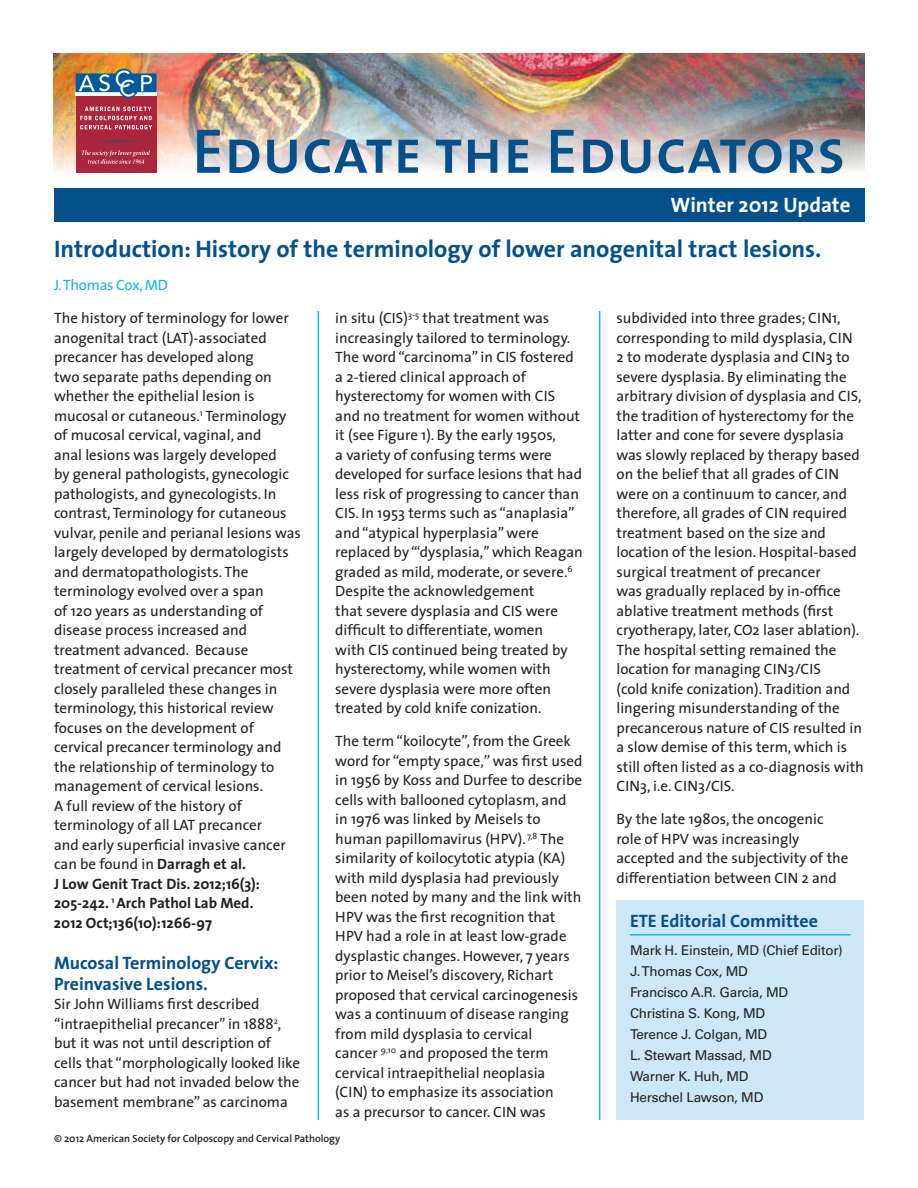
<style>
.page{position:relative;width:918px;height:1188px;background:#fff}
.page>*{position:absolute;margin:0;border:0;box-sizing:border-box;transform-origin:0 0}
.t1{font:63.6px "The Sans Semi Bold Caps";color:#03508b}
.t2{font:700 24px "The Sans";color:#03508b}
.t3{font:700 21px "The Sans";color:#fff}
.t4{font:700 18px/21px "The Sans";color:#03508b}
.t5{font:15px/19.5px "The Sans";color:#231f20}
.t6{font:15px "The Sans";letter-spacing:-.02em;color:#13b5ea}
.t7{font:13.5px/21px "Univers";letter-spacing:-.02em;color:#231f20}
.t8{font:600 10.5px "The Sans";color:#231f20}
.s1{font-weight:700}
</style>
<div class="page">
<img style="left:54px;top:54px;width:810px;height:119px">
<div style="left:54px;top:188px;width:810px;height:33px;background:#03508b"></div>
<div style="left:76px;top:96px;width:81px;height:76px;background:#aa263d"></div>
<svg style="left:80px;top:107px;width:72px;height:22px"></svg>
<svg style="left:76px;top:69px;width:81px;height:29px"></svg>
<svg style="left:81px;top:150px;width:69px;height:14px"></svg>
<svg style="left:92px;top:141px;width:50px;height:1px"></svg>
<div style="left:617px;top:901px;width:247px;height:219px;background:#cee7f8"></div>
<hr style="left:630px;top:934px;width:221px;height:1px;background:#13b5ea">
<hr style="left:318px;top:311px;width:1px;height:809px;background:#13b5ea">
<hr style="left:599px;top:311px;width:1px;height:809px;background:#13b5ea">
<h1 class="t1" style="left:192px;top:114px;width:655px">Educate the Educators</h1>
<h3 class="t3" style="left:671px;top:196px;width:181px">Winter 2012 Update</h3>
<h2 class="t2" style="left:54px;top:238px;width:769px">Introduction: History of the terminology of lower anogenital tract lesions.</h2>
<p class="t6" style="left:54px;top:279px;width:116px">J. Thomas Cox, MD</p>
<p class="t5" style="left:54px;top:310px;width:248px">The history of terminology for lower anogenital tract (LAT)-associated precancer has developed along<br>two separate paths depending on whether the epithelial lesion is mucosal or cutaneous.<sup>1</sup> Terminology of mucosal cervical, vaginal, and<br>anal lesions was largely developed<br>by general pathologists, gynecologic pathologists, and gynecologists. In contrast, Terminology for cutaneous vulvar, penile and perianal lesions was largely developed by dermatologists and dermatopathologists. The terminology evolved over a span<br>of 120 years as understanding of disease process increased and treatment advanced. Because treatment of cervical precancer most closely paralleled these changes in terminology, this historical review focuses on the development of cervical precancer terminology and the relationship of terminology to management of cervical lesions.<br>A full review of the history of terminology of all LAT precancer<br>and early superficial invasive cancer can be found in <span class="s1">Darragh et al.<br>J Low Genit Tract Dis. 2012;16(3):<br>205-242.</span> <sup>1</sup> <span class="s1">Arch Pathol Lab Med.<br>2012 Oct;136(10):1266-97</span></p>
<p class="t4" style="left:54px;top:953px;width:226px">Mucosal Terminology Cervix:<br>Preinvasive Lesions.</p>
<p class="t5" style="left:54px;top:996px;width:248px">Sir John Williams first described “intraepithelial precancer” in 1888<sup>2</sup>, but it was not until description of cells that “morphologically looked like cancer but had not invaded below the basement membrane” as carcinoma</p>
<p class="t5" style="left:335px;top:310px;width:249px">in situ (CIS)<sup>3-5</sup> that treatment was increasingly tailored to terminology.<br>The word “carcinoma” in CIS fostered a 2-tiered clinical approach of hysterectomy for women with CIS and no treatment for women without it (see Figure 1). By the early 1950s,<br>a variety of confusing terms were developed for surface lesions that had less risk of progressing to cancer than CIS. In 1953 terms such as “anaplasia” and “atypical hyperplasia” were replaced by “‘dysplasia,’’ which Reagan graded as mild, moderate, or severe.<sup>6<br></sup>Despite the acknowledgement<br>that severe dysplasia and CIS were difficult to differentiate, women<br>with CIS continued being treated by hysterectomy, while women with severe dysplasia were more often treated by cold knife conization.</p>
<p class="t5" style="left:335px;top:733px;width:249px">The term “koilocyte”, from the Greek word for ‘‘empty space,’’ was first used in 1956 by Koss and Durfee to describe cells with ballooned cytoplasm, and in 1976 was linked by Meisels to human papillomavirus (HPV). <sup>7,8</sup> The similarity of koilocytotic atypia (KA) with mild dysplasia had previously been noted by many and the link with HPV was the first recognition that HPV had a role in at least low-grade dysplastic changes. However, 7 years prior to Meisel’s discovery, Richart proposed that cervical carcinogenesis was a continuum of disease ranging from mild dysplasia to cervical<br>cancer <sup>9,10</sup> and proposed the term cervical intraepithelial neoplasia<br>(CIN) to emphasize its association<br>as a precursor to cancer. CIN was</p>
<p class="t5" style="left:617px;top:310px;width:249px">subdivided into three grades; CIN1, corresponding to mild dysplasia, CIN<br>2 to moderate dysplasia and CIN3 to severe dysplasia. By eliminating the arbitrary division of dysplasia and CIS, the tradition of hysterectomy for the latter and cone for severe dysplasia was slowly replaced by therapy based on the belief that all grades of CIN were on a continuum to cancer, and therefore, all grades of CIN required treatment based on the size and location of the lesion. Hospital-based surgical treatment of precancer<br>was gradually replaced by in-office ablative treatment methods (first cryotherapy, later, CO2 laser ablation).<br>The hospital setting remained the location for managing CIN3/CIS<br>(cold knife conization). Tradition and lingering misunderstanding of the precancerous nature of CIS resulted in a slow demise of this term, which is still often listed as a co-diagnosis with CIN3, i.e. CIN3/CIS.</p>
<p class="t5" style="left:617px;top:811px;width:233px">By the late 1980s, the oncogenic role of HPV was increasingly accepted and the subjectivity of the differentiation between CIN 2 and</p>
<p class="t4" style="left:630px;top:912px;width:190px">ETE Editorial Committee</p>
<p class="t7" style="left:630px;top:941px;width:214px">Mark H. Einstein, MD (Chief Editor)<br>J. Thomas Cox, MD<br>Francisco A.R. Garcia, MD<br>Christina S. Kong, MD<br>Terence J. Colgan, MD<br>L. Stewart Massad, MD<br>Warner K. Huh, MD<br>Herschel Lawson, MD</p>
<p class="t8" style="left:54px;top:1134px;width:288px">© 2012 American Society for Colposcopy and Cervical Pathology</p>
</div>
